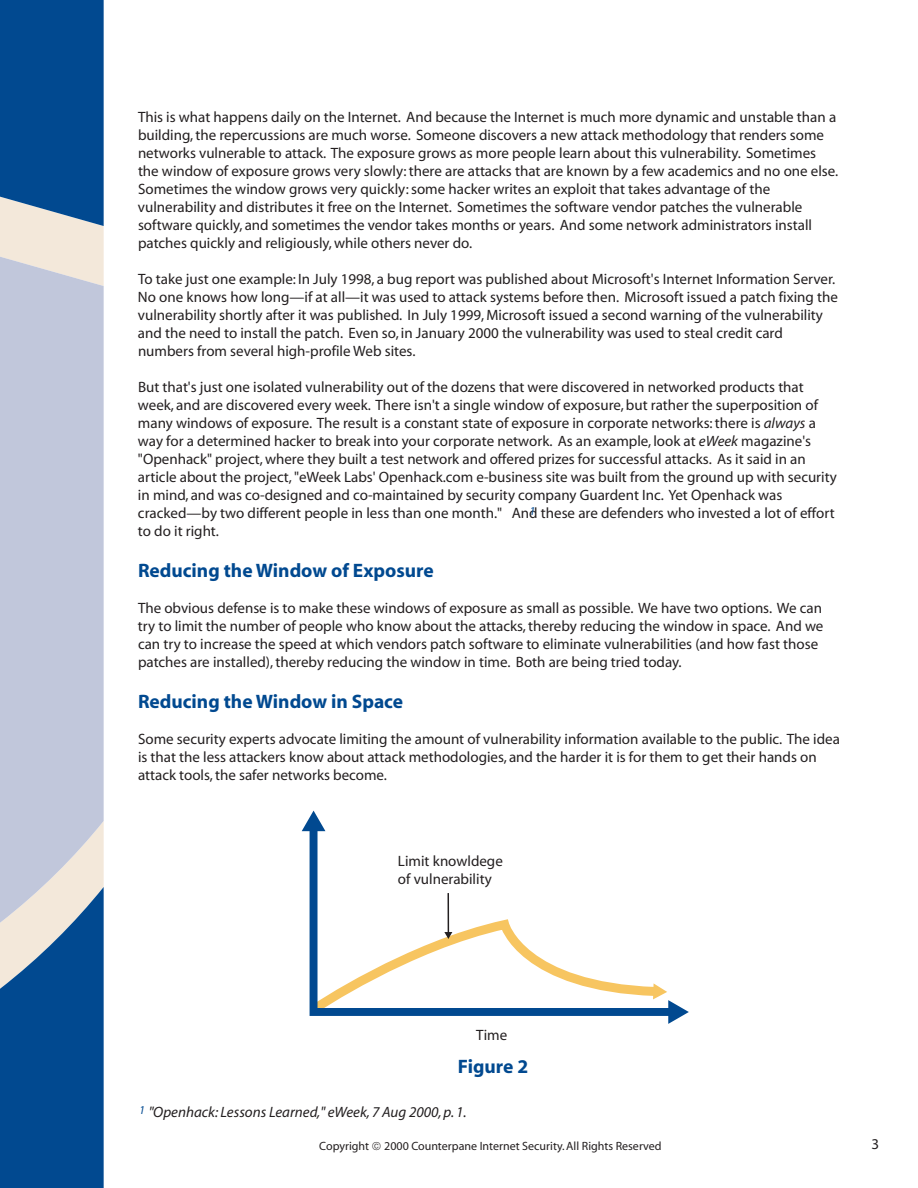
<style>
.page{position:relative;width:918px;height:1188px;background:#fff}
.page>*{position:absolute;margin:0;border:0;box-sizing:border-box;transform-origin:0 0}
.t1{font:700 19.5px "Myriad";color:#014990}
.t2{font:15px/18px "Myriad";color:#231f20}
.t3{font:italic 15px "Myriad";color:#231f20}
.t4{font:12px "Myriad";color:#231f20}
.t5{font:italic 12px "Myriad";color:#014990}
.s1{font-style:italic}
</style>
<div class="page">
<svg style="left:0;top:0;width:104px;height:257px;background:#2c659d"></svg>
<svg style="left:0;top:923px;width:104px;height:265px;background:#175796"></svg>
<svg style="left:0;top:257px;width:104px;height:666px;background:#c3c8da"></svg>
<svg style="left:310px;top:830px;width:200px;height:186px"></svg>
<svg style="left:302px;top:811px;width:23px;height:20px"></svg>
<hr style="left:448px;top:893px;width:1px;height:40px;background:#231f20">
<svg style="left:312px;top:925px;width:377px;height:99px"></svg>
<p class="t2" style="left:138px;top:108px;width:702px">This is what happens daily on the Internet. And because the Internet is much more dynamic and unstable than a building,the repercussions are much worse. Someone discovers a new attack methodology that renders some networks vulnerable to attack. The exposure grows as more people learn about this vulnerability. Sometimes the window of exposure grows very slowly:there are attacks that are known by a few academics and no one else.<br>Sometimes the window grows very quickly:some hacker writes an exploit that takes advantage of the vulnerability and distributes it free on the Internet. Sometimes the software vendor patches the vulnerable software quickly, and sometimes the vendor takes months or years. And some network administrators install patches quickly and religiously,while others never do.</p>
<p class="t2" style="left:138px;top:270px;width:701px">To take just one example: In July 1998, a bug report was published about Microsoft's Internet Information Server.<br>No one knows how long—if at all—it was used to attack systems before then. Microsoft issued a patch fixing the vulnerability shortly after it was published. In July 1999, Microsoft issued a second warning of the vulnerability and the need to install the patch. Even so, in January 2000 the vulnerability was used to steal credit card numbers from several high-profile Web sites.</p>
<p class="t2" style="left:138px;top:378px;width:700px">But that's just one isolated vulnerability out of the dozens that were discovered in networked products that week, and are discovered every week. There isn't a single window of exposure, but rather the superposition of many windows of exposure. The result is a constant state of exposure in corporate networks:there is <span class="s1">always</span> a way for a determined hacker to break into your corporate network. As an example, look at <span class="s1">eWeek</span> magazine's "Openhack" project,where they built a test network and offered prizes for successful attacks. As it said in an article about the project,"eWeek Labs' Openhack.com e-business site was built from the ground up with security in mind, and was co-designed and co-maintained by security company Guardent Inc. Yet Openhack was cracked—by two different people in less than one month." And these are defenders who invested a lot of effort to do it right.</p>
<h1 class="t1" style="left:138px;top:560px;width:297px">Reducing the Window of Exposure</h1>
<p class="t2" style="left:138px;top:599px;width:687px">The obvious defense is to make these windows of exposure as small as possible. We have two options. We can try to limit the number of people who know about the attacks,thereby reducing the window in space. And we can try to increase the speed at which vendors patch software to eliminate vulnerabilities (and how fast those patches are installed),thereby reducing the window in time. Both are being tried today.</p>
<h1 class="t1" style="left:138px;top:691px;width:267px">Reducing the Window in Space</h1>
<p class="t2" style="left:138px;top:731px;width:703px">Some security experts advocate limiting the amount of vulnerability information available to the public. The idea is that the less attackers know about attack methodologies, and the harder it is for them to get their hands on attack tools,the safer networks become.</p>
<p class="t5" style="left:530px;top:505px;width:7px">1</p>
<p class="t2" style="left:398px;top:853px;width:106px">Limit knowldege of vulnerability</p>
<p class="t2" style="left:476px;top:1026px;width:33px">Time</p>
<h1 class="t1" style="left:458px;top:1056px;width:72px">Figure 2</h1>
<p class="t3" style="left:139px;top:1105px;width:329px"><sup>1</sup> "Openhack: Lessons Learned," eWeek, 7 Aug 2000,p.1.</p>
<p class="t4" style="left:319px;top:1140px;width:51px">Copyright</p>
<p class="t4" style="left:384px;top:1140px;width:279px">2000 Counterpane Internet Security.All Rights Reserved</p>
<p class="t2" style="left:872px;top:1136px;width:9px">3</p>
</div>
